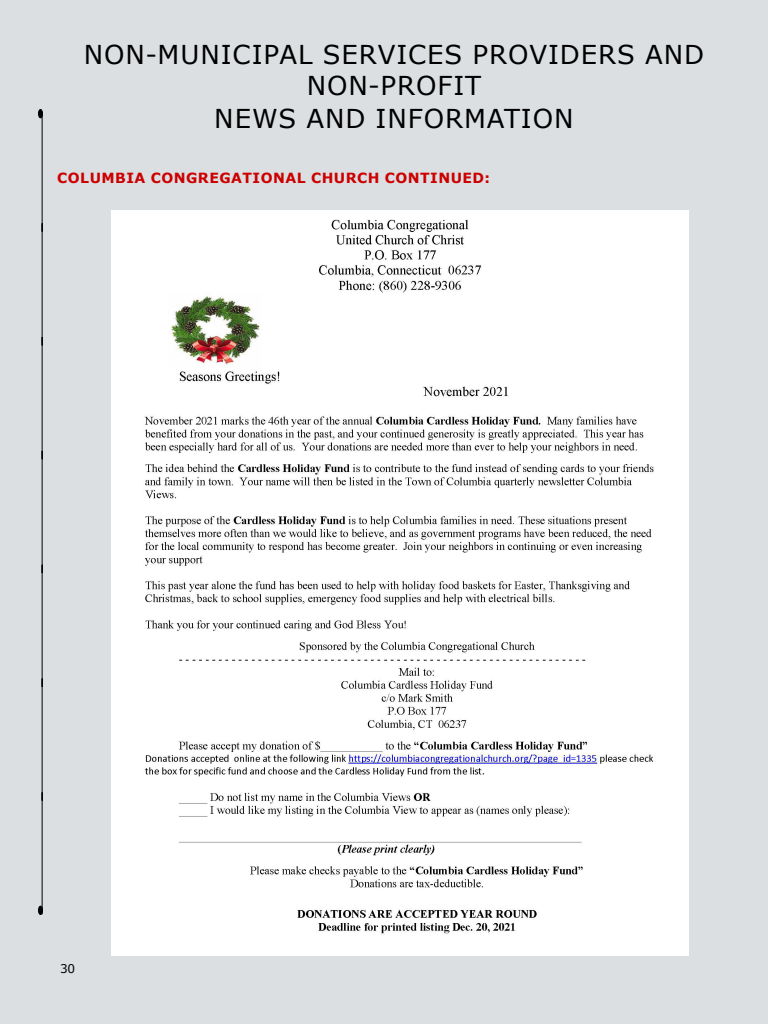
<style>
.page{position:relative;width:768px;height:1024px;background:#dbdfe2}
.page>*{position:absolute;margin:0;border:0;box-sizing:border-box;transform-origin:0 0}
.Body_Text{font:26px/31px "Verdana";letter-spacing:.035em;color:#000;text-align:center}
.Body_Text-2{font:700 14px "Verdana";letter-spacing:.035em;color:#c00}
.t1{font:12px "Verdana";color:#000}
</style>
<div class="page">
<hr style="left:42px;top:114px;width:1px;height:800px;background:#000">
<svg style="left:41px;top:450px;width:2px;height:10px"></svg>
<svg style="left:41px;top:564px;width:2px;height:10px"></svg>
<div style="left:38px;top:906px;width:5px;height:9px;border:1px solid #000;border-radius:50%"></div>
<div style="left:38px;top:109px;width:5px;height:9px;border:1px solid #000;border-radius:50%"></div>
<img style="left:112px;top:210px;width:576px;height:746px">
<p class="Body_Text" style="left:84px;top:39px;width:622px">NON-MUNICIPAL SERVICES PROVIDERS AND<br>NON-PROFIT</p>
<p class="Body_Text" style="left:214px;top:103px;width:361px">NEWS AND INFORMATION</p>
<p class="Body_Text-2" style="left:57px;top:168px;width:434px">COLUMBIA CONGREGATIONAL CHURCH CONTINUED:</p>
<p class="t1" style="left:60px;top:961px;width:17px">30</p>
</div>
